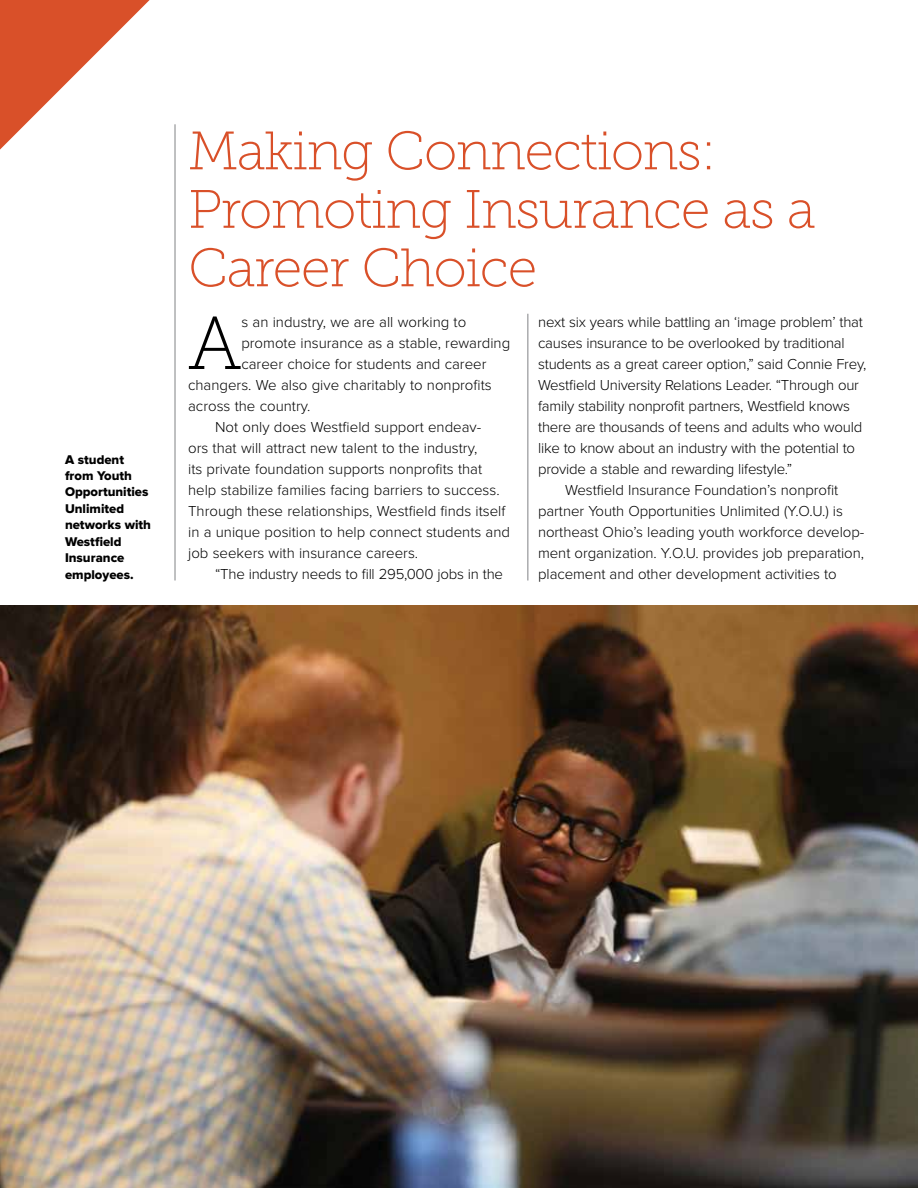
<style>
.page{position:relative;width:918px;height:1188px;background:#fff}
.page>*{position:absolute;margin:0;border:0;box-sizing:border-box;transform-origin:0 0}
.t1{font:75px "Museo Slab 100";color:#000}
.t2{font:54px/58.5px "Museo Slab 100";letter-spacing:-.025em;color:#d95029}
.t3{font:300 15px "Proxima Nova";letter-spacing:-.005em;color:#000}
.t4{font:13.2px/16.5px "Proxima Nova Extrabld";color:#000}
</style>
<div class="page">
<svg style="left:0;top:0;width:150px;height:150px"></svg>
<hr style="left:175px;top:124px;width:1px;height:456px;background:#808285">
<hr style="left:527px;top:314px;width:1px;height:266px;background:#808285">
<img style="left:0;top:606px;width:917px;height:582px">
<p class="t4" style="left:65px;top:451px;width:88px">A student from Youth<br>Opportunities<br>Unlimited networks with<br>Westfield<br>Insurance employees.</p>
<h2 class="t2" style="left:188px;top:122px;width:629px">Making Connections:<br>Promoting Insurance as a<br>Career Choice</h2>
<h1 class="t1" style="left:188px;top:303px;width:55px">A</h1>
<p class="t3" style="left:241px;top:313px;width:226px">s an industry, we are all working to</p>
<p class="t3" style="left:241px;top:334px;width:270px">promote insurance as a stable, rewarding</p>
<p class="t3" style="left:241px;top:355px;width:247px">career choice for students and career</p>
<p class="t3" style="left:188px;top:376px;width:305px">changers. We also give charitably to nonprofits</p>
<p class="t3" style="left:188px;top:397px;width:124px">across the country.</p>
<p class="t3" style="left:215px;top:418px;width:268px">Not only does Westfield support endeav-</p>
<p class="t3" style="left:188px;top:439px;width:291px">ors that will attract new talent to the industry,</p>
<p class="t3" style="left:188px;top:460px;width:296px">its private foundation supports nonprofits that</p>
<p class="t3" style="left:188px;top:481px;width:313px">help stabilize families facing barriers to success.</p>
<p class="t3" style="left:188px;top:502px;width:319px">Through these relationships, Westfield finds itself</p>
<p class="t3" style="left:188px;top:523px;width:324px">in a unique position to help connect students and</p>
<p class="t3" style="left:188px;top:544px;width:232px">job seekers with insurance careers.</p>
<p class="t3" style="left:215px;top:565px;width:289px">“The industry needs to fill 295,000 jobs in the</p>
<p class="t3" style="left:538px;top:313px;width:326px">next six years while battling an ‘image problem’ that</p>
<p class="t3" style="left:538px;top:334px;width:308px">causes insurance to be overlooked by traditional</p>
<p class="t3" style="left:538px;top:355px;width:330px">students as a great career option,” said Connie Frey,</p>
<p class="t3" style="left:538px;top:376px;width:322px">Westfield University Relations Leader. “Through our</p>
<p class="t3" style="left:538px;top:397px;width:313px">family stability nonprofit partners, Westfield knows</p>
<p class="t3" style="left:538px;top:418px;width:326px">there are thousands of teens and adults who would</p>
<p class="t3" style="left:538px;top:439px;width:319px">like to know about an industry with the potential to</p>
<p class="t3" style="left:538px;top:460px;width:256px">provide a stable and rewarding lifestyle.”</p>
<p class="t3" style="left:565px;top:481px;width:275px">Westfield Insurance Foundation’s nonprofit</p>
<p class="t3" style="left:538px;top:502px;width:306px">partner Youth Opportunities Unlimited (Y.O.U.) is</p>
<p class="t3" style="left:538px;top:523px;width:328px">northeast Ohio’s leading youth workforce develop-</p>
<p class="t3" style="left:538px;top:544px;width:327px">ment organization. Y.O.U. provides job preparation,</p>
<p class="t3" style="left:538px;top:565px;width:300px">placement and other development activities to</p>
</div>
